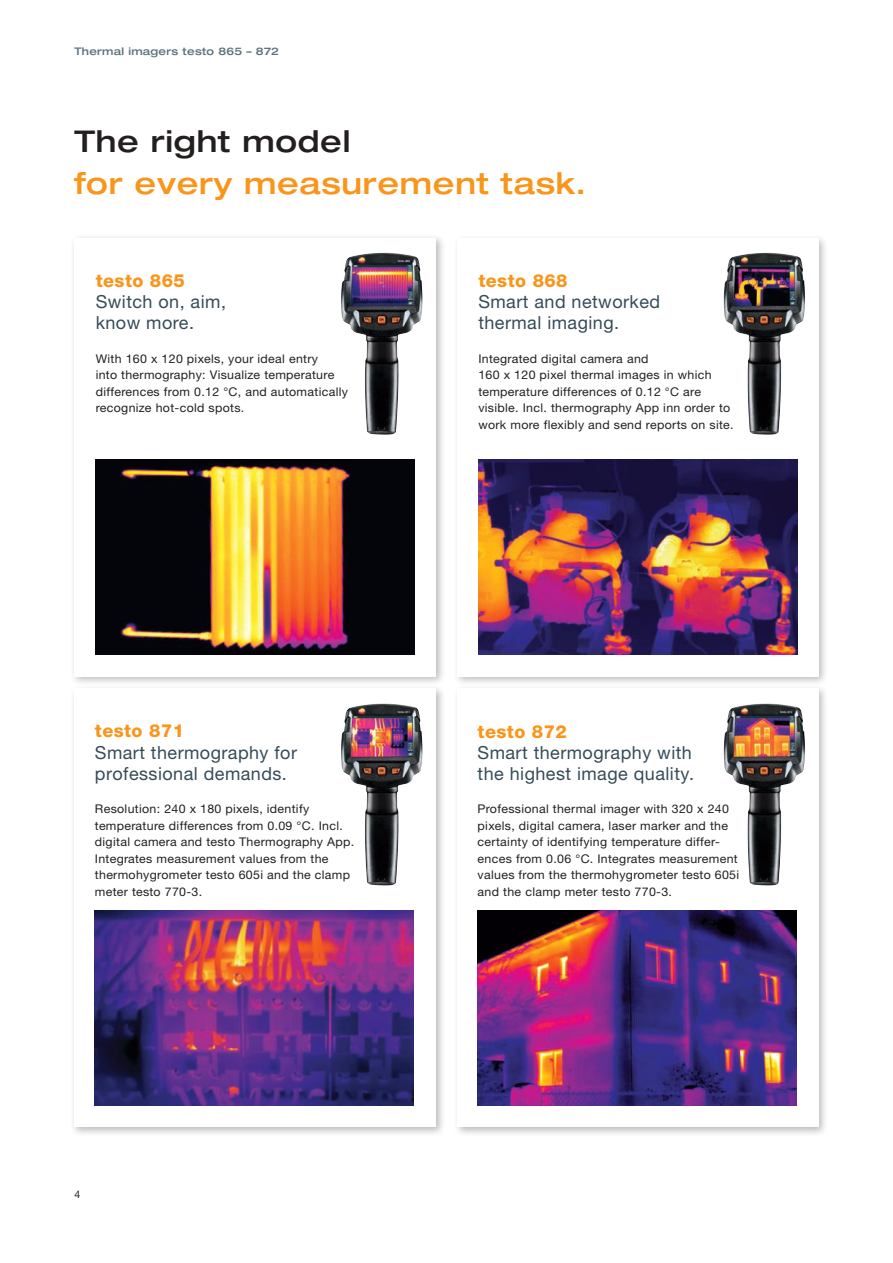
<style>
.page{position:relative;width:893px;height:1263px;background:#fff}
.page>*{position:absolute;margin:0;border:0;box-sizing:border-box;transform-origin:0 0}
.t1{font:500 expanded 30px "Helvetica Neue LTW1 G";letter-spacing:.025em;color:#f9951b}
.t2{font:500 expanded 30px "Helvetica Neue LTW1 G";letter-spacing:.025em;color:#241f1f}
.t3{font:18px/21px "Helvetica Neue LTW1 G";letter-spacing:.025em;color:#364c58}
.t4{font:800 18px "Helvetica Neue LTW1 G";letter-spacing:.025em;color:#f9951b}
.t5{font:12px/16.5px "Helvetica Neue LTW1 G";letter-spacing:.025em;color:#241f1f}
.t6{font:500 expanded 10.5px "Helvetica Neue LTW1 G";letter-spacing:.025em;color:#5c717d}
.t7{font:10.5px "Helvetica Neue LTW1 G";color:#241f1f}
</style>
<div class="page">
<div style="left:70px;top:685px;width:376px;height:452px;background:#241f1f;opacity:.3"></div>
<div style="left:74px;top:689px;width:362px;height:438px;background:#fff"></div>
<div style="left:70px;top:234px;width:376px;height:452px;background:#241f1f;opacity:.3"></div>
<div style="left:74px;top:238px;width:362px;height:438px;background:#fff"></div>
<div style="left:453px;top:684px;width:376px;height:453px;background:#241f1f;opacity:.3"></div>
<div style="left:457px;top:689px;width:362px;height:438px;background:#fff"></div>
<div style="left:453px;top:234px;width:376px;height:452px;background:#241f1f;opacity:.3"></div>
<div style="left:457px;top:238px;width:362px;height:438px;background:#fff"></div>
<img style="left:96px;top:459px;width:319px;height:196px">
<img style="left:95px;top:910px;width:319px;height:196px">
<img style="left:478px;top:459px;width:319px;height:196px">
<img style="left:478px;top:910px;width:318px;height:196px">
<img style="left:341px;top:253px;width:81px;height:182px">
<img style="left:724px;top:253px;width:81px;height:182px">
<img style="left:341px;top:704px;width:81px;height:181px">
<img style="left:724px;top:704px;width:81px;height:181px">
<p class="t6" style="left:74px;top:44px;width:206px">Thermal imagers testo 865 – 872</p>
<h1 class="t2" style="left:74px;top:122px;width:278px">The right model</h1>
<h1 class="t1" style="left:74px;top:164px;width:513px">for every measurement task.</h1>
<h2 class="t4" style="left:96px;top:270px;width:91px">testo 865</h2>
<h2 class="t3" style="left:96px;top:291px;width:132px">Switch on, aim, know more.</h2>
<p class="t5" style="left:96px;top:350px;width:254px">With 160 x 120 pixels, your ideal entry<br>into thermography: Visualize temperature differences from 0.12 °C, and automatically recognize hot-cold spots.</p>
<h2 class="t4" style="left:95px;top:720px;width:91px">testo 871</h2>
<h2 class="t3" style="left:95px;top:741px;width:204px">Smart thermography for professional demands.</h2>
<p class="t5" style="left:95px;top:801px;width:261px">Resolution: 240 x 180 pixels, identify temperature differences from 0.09 °C. Incl. digital camera and testo Thermography App.<br>Integrates measurement values from the thermohygrometer testo 605i and the clamp meter testo 770-3.</p>
<p class="t7" style="left:74px;top:1188px;width:7px">4</p>
<h2 class="t4" style="left:478px;top:270px;width:91px">testo 868</h2>
<h2 class="t3" style="left:478px;top:291px;width:183px">Smart and networked thermal imaging.</h2>
<p class="t5" style="left:478px;top:350px;width:257px">Integrated digital camera and<br>160 x 120 pixel thermal images in which temperature differences of 0.12 °C are visible. Incl. thermography App inn order to work more flexibly and send reports on site.</p>
<h2 class="t4" style="left:478px;top:720px;width:91px">testo 872</h2>
<h2 class="t3" style="left:478px;top:741px;width:218px">Smart thermography with the highest image quality.</h2>
<p class="t5" style="left:478px;top:801px;width:263px">Professional thermal imager with 320 x 240 pixels, digital camera, laser marker and the certainty of identifying temperature differ&shy;ences from 0.06 °C. Integrates measurement values from the thermohygrometer testo 605i and the clamp meter testo 770-3.</p>
</div>
